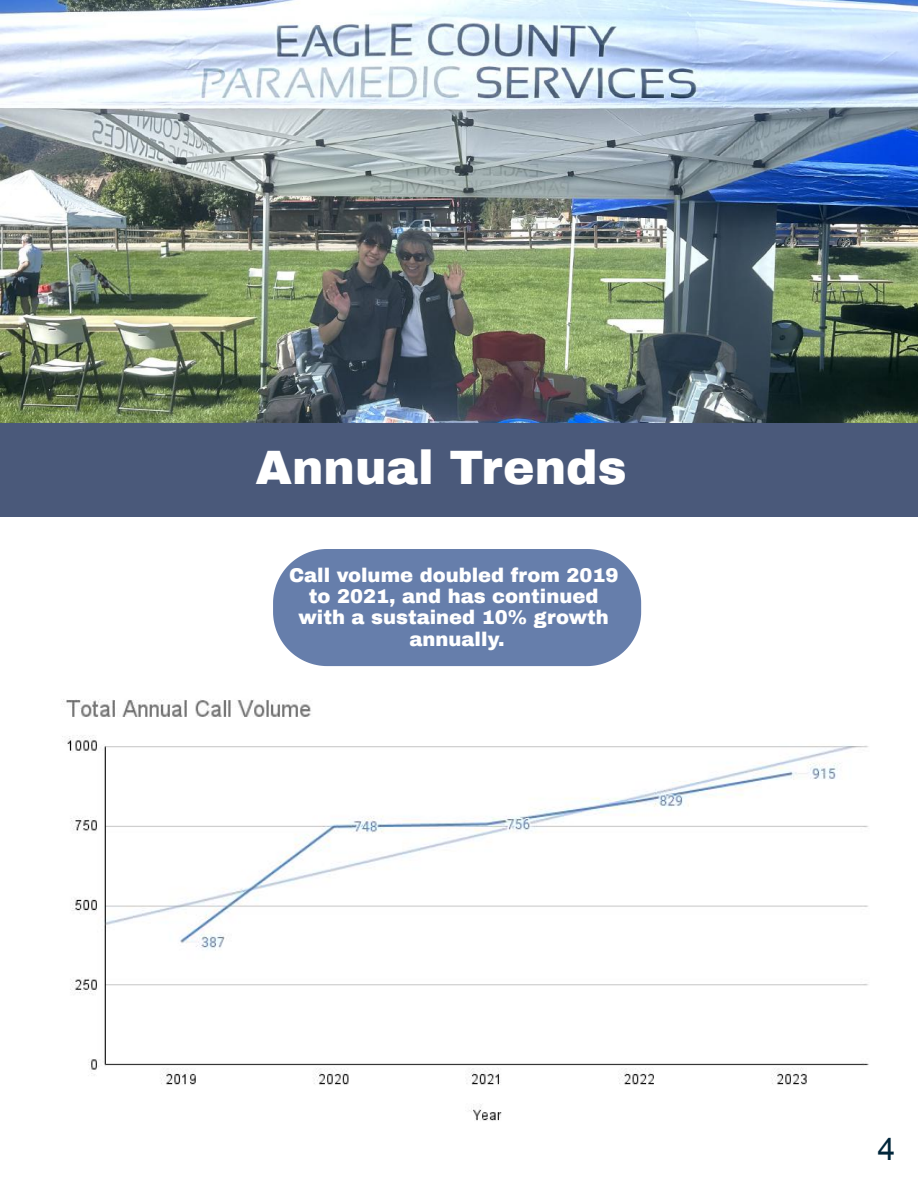
<style>
.page{position:relative;width:918px;height:1188px;background:#fff}
.page>*{position:absolute;margin:0;border:0;box-sizing:border-box;transform-origin:0 0}
.t1{font:900 47.25px "Archivo";color:#fff}
.t2{font:31.5px "Arial";color:#00263b}
.t3{font:900 19.5px/21.5px "Archivo";color:#fff;text-align:center}
</style>
<div class="page">
<div style="left:0;top:423px;width:918px;height:93px;background:#4a597a"></div>
<svg style="left:273px;top:549px;width:369px;height:118px;background:#7086b0"></svg>
<img style="left:62px;top:699px;width:807px;height:422px">
<img style="left:0;top:0;width:918px;height:423px">
<h1 class="t1" style="left:255px;top:442px;width:373px">Annual Trends</h1>
<p class="t3" style="left:289px;top:564px;width:331px">Call volume doubled from 2019 to 2021, and has continued with a sustained 10% growth annually.</p>
<h2 class="t2" style="left:878px;top:1131px;width:19px">4</h2>
</div>
